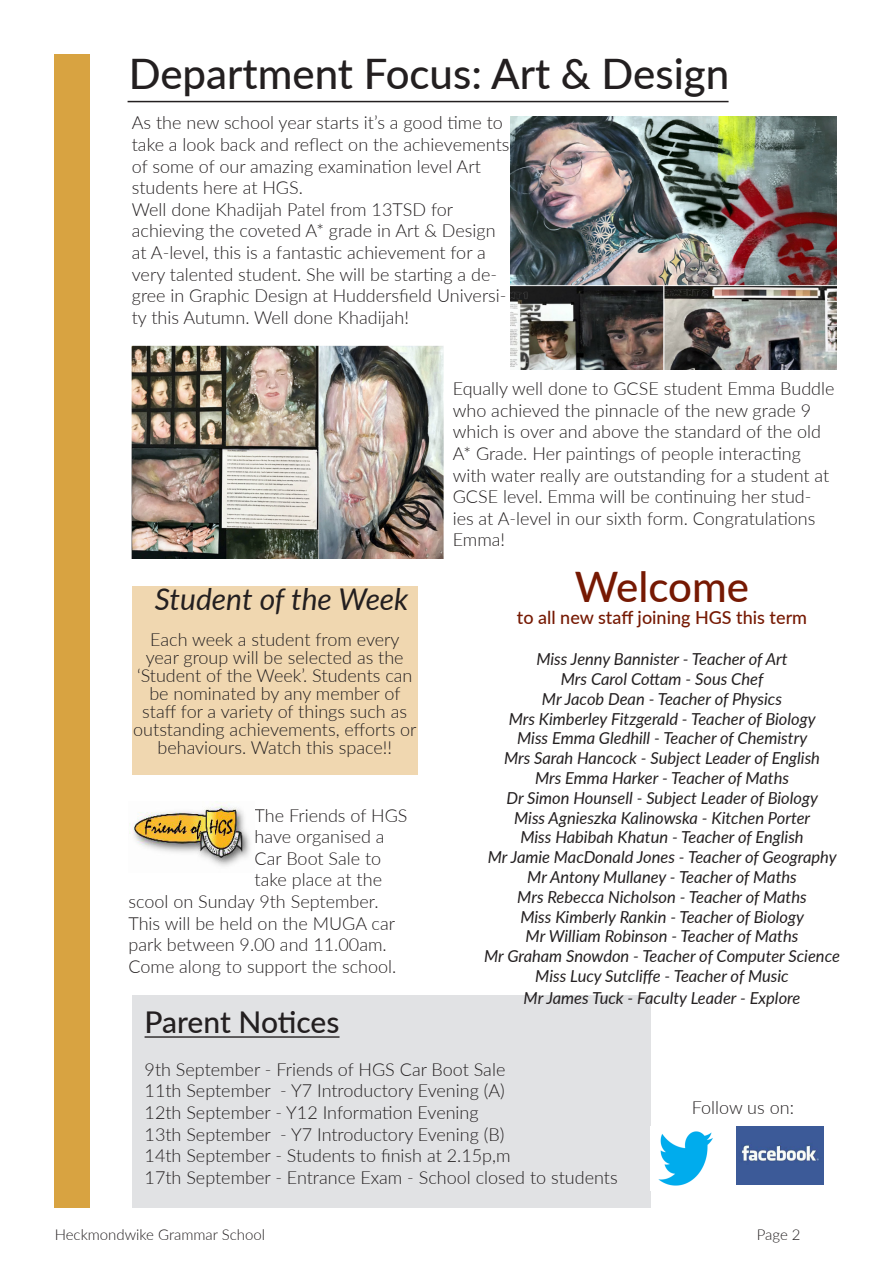
<style>
.page{position:relative;width:893px;height:1263px;background:#fff}
.page>*{position:absolute;margin:0;border:0;box-sizing:border-box;transform-origin:0 0}
.t1{font:500 42px "Lato";color:#231f20}
.t2{font:500 42px "Lato";color:#761903}
.t3{font:italic 30px "Lato";color:#231f20}
.t4{font:500 30px "Lato";letter-spacing:-.01em;color:#231f20}
.t5{font:300 18px/21.6px "Lato";color:#231f20}
.t6{font:500 18px "Lato";color:#761903}
.t7{font:italic 16.5px "Lato";color:#231f20}
.t8{font:300 15px "Lato";color:#231f20}
</style>
<div class="page">
<div style="left:55px;top:55px;width:35px;height:1153px;background:#d8a341"></div>
<hr style="left:128px;top:101px;width:601px;height:1px;background:#231f20">
<div style="left:132px;top:586px;width:286px;height:188px;background:#f0d7b0"></div>
<div style="left:132px;top:995px;width:519px;height:213px;background:#e1e2e4"></div>
<hr style="left:145px;top:1036px;width:195px;height:2px;background:#231f20">
<img style="left:510px;top:116px;width:326px;height:254px">
<img style="left:132px;top:346px;width:312px;height:212px">
<img style="left:129px;top:801px;width:121px;height:66px">
<img style="left:658px;top:1131px;width:55px;height:55px">
<img style="left:737px;top:1127px;width:86px;height:57px">
<p class="t1" style="left:129px;top:43px;width:602px">Department Focus: Art &amp; Design</p>
<p class="t5" style="left:132px;top:111px;width:379px">As the new school year starts it’s a good time to take a look back and reflect on the achievements of some of our amazing examination level Art students here at HGS.</p>
<p class="t5" style="left:132px;top:198px;width:376px">Well done Khadijah Patel from 13TSD for achieving the coveted A* grade in Art &amp; Design at A-level, this is a fantastic achievement for a very talented student. She will be starting a de&shy;gree in Graphic Design at Huddersfield Universi&shy;ty this Autumn. Well done Khadijah!</p>
<p class="t3" style="left:155px;top:578px;width:255px">Student of the Week</p>
<p class="t5" style="left:133px;top:630px;width:285px;line-height:18px;text-align:center">Each week a student from every year group will be selected as the ‘Student of the Week’. Students can be nominated by any member of staff for a variety of things such as outstanding achievements, efforts or behaviours. Watch this space!!</p>
<p class="t5" style="left:255px;top:804px;width:154px">The Friends of HGS</p>
<p class="t5" style="left:255px;top:825px;width:131px">have organised a</p>
<p class="t5" style="left:255px;top:847px;width:128px">Car Boot Sale to</p>
<p class="t5" style="left:255px;top:868px;width:129px">take place at the</p>
<p class="t5" style="left:128px;top:890px;width:252px">scool on Sunday 9th September.</p>
<p class="t5" style="left:128px;top:912px;width:268px">This will be held on the MUGA car</p>
<p class="t5" style="left:128px;top:933px;width:260px">park between 9.00 and 11.00am.</p>
<p class="t5" style="left:128px;top:955px;width:269px">Come along to support the school.</p>
<p class="t5" style="left:453px;top:377px;width:383px">Equally well done to GCSE student Emma Buddle who achieved the pinnacle of the new grade 9 which is over and above the standard of the old A* Grade. Her paintings of people interacting with water really are outstanding for a student at GCSE level. Emma will be continuing her stud&shy;ies at A-level in our sixth form. Congratulations Emma!</p>
<p class="t2" style="left:575px;top:557px;width:176px">Welcome</p>
<p class="t6" style="left:517px;top:604px;width:292px">to all new staff joining HGS this term</p>
<p class="t7" style="left:536px;top:647px;width:253px">Miss Jenny Bannister - Teacher of Art</p>
<p class="t7" style="left:561px;top:667px;width:204px">Mrs Carol Cottam - Sous Chef</p>
<p class="t7" style="left:542px;top:687px;width:242px">Mr Jacob Dean - Teacher of Physics</p>
<p class="t7" style="left:509px;top:707px;width:308px">Mrs Kimberley Fitzgerald - Teacher of Biology</p>
<p class="t7" style="left:517px;top:727px;width:292px">Miss Emma Gledhill - Teacher of Chemistry</p>
<p class="t7" style="left:504px;top:746px;width:318px">Mrs Sarah Hancock - Subject Leader of English</p>
<p class="t7" style="left:535px;top:766px;width:256px">Mrs Emma Harker - Teacher of Maths</p>
<p class="t7" style="left:506px;top:786px;width:313px">Dr Simon Hounsell - Subject Leader of Biology</p>
<p class="t7" style="left:514px;top:806px;width:298px">Miss Agnieszka Kalinowska - Kitchen Porter</p>
<p class="t7" style="left:520px;top:826px;width:285px">Miss Habibah Khatun - Teacher of English</p>
<p class="t7" style="left:488px;top:845px;width:350px">Mr Jamie MacDonald Jones - Teacher of Geography</p>
<p class="t7" style="left:527px;top:865px;width:271px">Mr Antony Mullaney - Teacher of Maths</p>
<p class="t7" style="left:517px;top:885px;width:291px">Mrs Rebecca Nicholson - Teacher of Maths</p>
<p class="t7" style="left:520px;top:905px;width:285px">Miss Kimberly Rankin - Teacher of Biology</p>
<p class="t7" style="left:526px;top:925px;width:274px">Mr William Robinson - Teacher of Maths</p>
<p class="t7" style="left:484px;top:944px;width:357px">Mr Graham Snowdon - Teacher of Computer Science</p>
<p class="t7" style="left:535px;top:964px;width:255px">Miss Lucy Sutcliffe - Teacher of Music</p>
<p class="t7" style="left:524px;top:986px;width:278px">Mr James Tuck - Faculty Leader - Explore</p>
<p class="t4" style="left:145px;top:1000px;width:196px">Parent Notices</p>
<p class="t5" style="left:145px;top:1058px;width:362px">9th September - Friends of HGS Car Boot Sale</p>
<p class="t5" style="left:145px;top:1079px;width:362px">11th September - Y7 Introductory Evening (A)</p>
<p class="t5" style="left:145px;top:1101px;width:336px">12th September - Y12 Information Evening</p>
<p class="t5" style="left:145px;top:1122px;width:361px">13th September - Y7 Introductory Evening (B)</p>
<p class="t5" style="left:145px;top:1144px;width:367px">14th September - Students to finish at 2.15p,m</p>
<p class="t5" style="left:145px;top:1166px;width:475px">17th September - Entrance Exam - School closed to students</p>
<p class="t5" style="left:692px;top:1096px;width:104px">Follow us on:</p>
<p class="t8" style="left:55px;top:1224px;width:212px">Heckmondwike Grammar School</p>
<p class="t8" style="left:757px;top:1224px;width:45px">Page 2</p>
</div>
